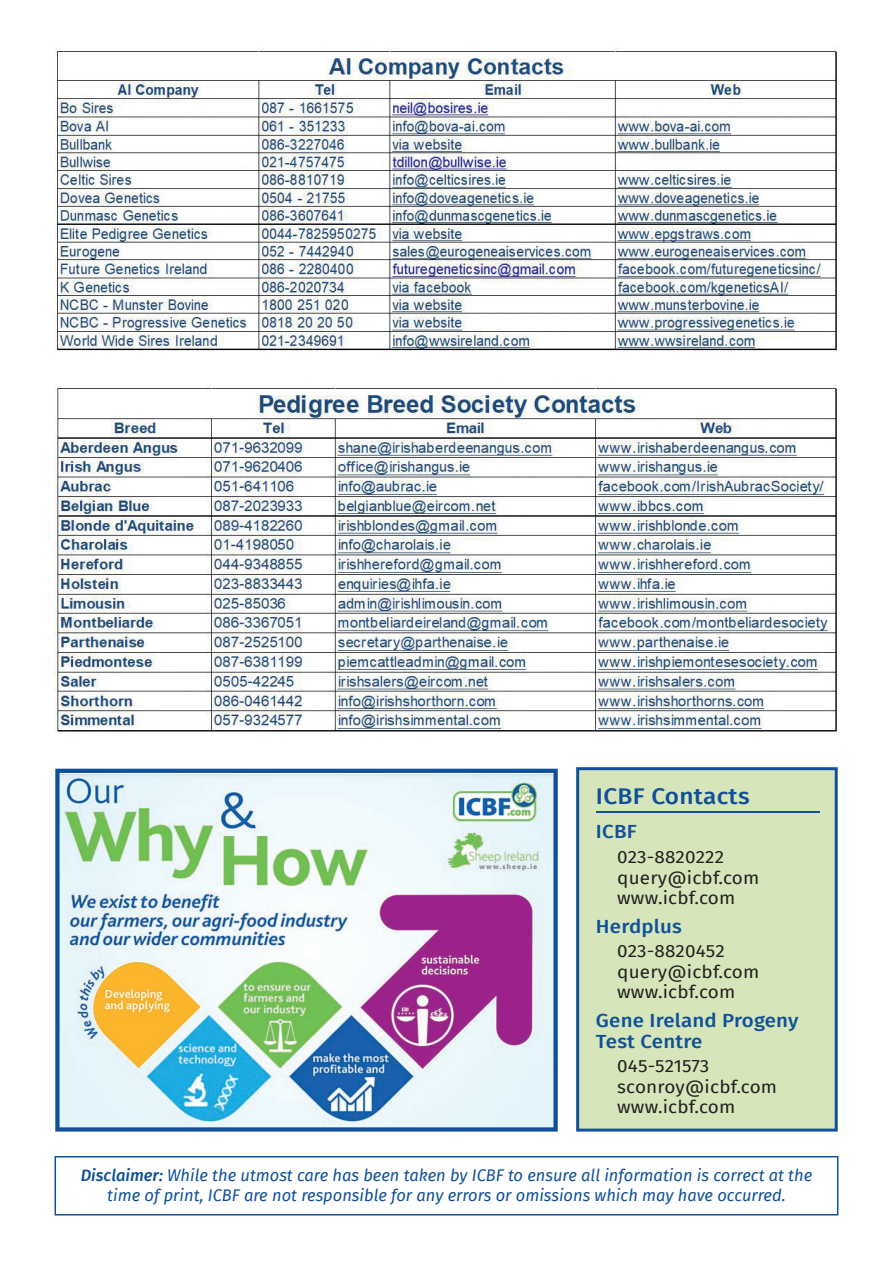
<style>
.page{position:relative;width:893px;height:1263px;background:#fff}
.page>*{position:absolute;margin:0;border:0;box-sizing:border-box;transform-origin:0 0}
.t1{font:500 22.65px "Fira Sans";letter-spacing:.01em;color:#0f5099;scale:1.08 1}
.t2{font:500 19.05px/20.5px "Fira Sans";letter-spacing:.01em;color:#0f5099;scale:1.08 1}
.t3{font:17.55px/20.5px "Fira Sans";letter-spacing:.01em;color:#231f20;scale:1.08 1}
.t4{font:italic 16.5px/19.8px "Fira Sans";color:#0f5099;text-align:center}
.s1{font-weight:500}
</style>
<div class="page">
<svg style="left:55px;top:769px;width:503px;height:362px"></svg>
<div style="left:576px;top:767px;width:262px;height:364px;background:#d6e6ba"></div>
<hr style="left:596px;top:811px;width:223px;height:1px;background:#0f5099">
<img style="left:55px;top:48px;width:783px;height:303px">
<img style="left:54px;top:384px;width:783px;height:348px">
<svg style="left:55px;top:1156px;width:783px;height:59px"></svg>
<h1 class="t1" style="left:596px;top:778px;width:144px">ICBF Contacts</h1>
<p class="t2" style="left:596px;top:820px;width:39px">ICBF</p>
<p class="t3" style="left:617px;top:846px;width:133px">023-8820222 query@icbf.com www.icbf.com</p>
<p class="t2" style="left:596px;top:915px;width:81px">Herdplus</p>
<p class="t3" style="left:617px;top:940px;width:133px">023-8820452 query@icbf.com www.icbf.com</p>
<p class="t2" style="left:596px;top:1009px;width:189px">Gene Ireland Progeny<br>Test Centre</p>
<p class="t3" style="left:617px;top:1055px;width:150px">045-521573 sconroy@icbf.com www.icbf.com</p>
<p class="t4" style="left:81px;top:1165px;width:733px"><span class="s1">Disclaimer:</span> While the utmost care has been taken by ICBF to ensure all information is correct at the time of print, ICBF are not responsible for any errors or omissions which may have occurred.</p>
</div>
